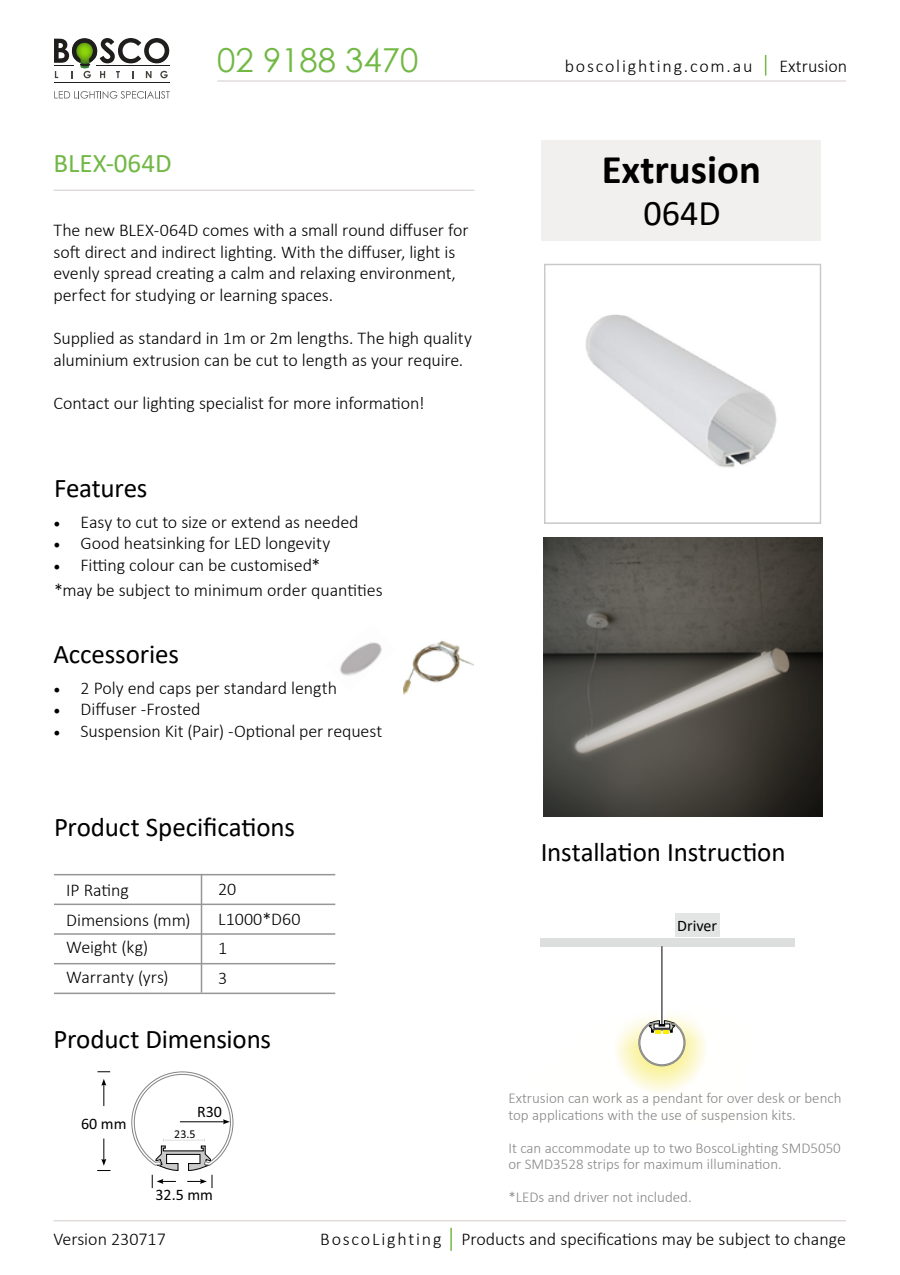
<style>
.page{position:relative;width:900px;height:1275px;background:#fff}
.page>*{position:absolute;margin:0;border:0;box-sizing:border-box;transform-origin:0 0}
.t1{font:700 40.8px "Calibri";color:#000}
.t2{font:36.15px "Calibri";color:#000}
.t3{font:33px "Century Gothic";color:#72b845}
.t4{font:27px "Calibri";letter-spacing:-.005em;color:#000}
.t5{font:27px "Calibri";color:#72b845}
.t6{font:300 18px/21.6px "Calibri";letter-spacing:-.005em;color:#000}
.t7{font:300 18px "Calibri";letter-spacing:.1em;color:#000}
.t8{font:16.05px "Calibri";color:#000}
.t9{font:300 15px/16.5px "Calibri";color:#878787}
.t10{font:12px "Calibri";color:#000}
.s1{font-family:"Minion Pro";font-weight:400}
</style>
<div class="page">
<div style="left:541px;top:140px;width:280px;height:100px;background:#f2efef"></div>
<hr style="left:54px;top:82px;width:115px;height:1px;background:#1f1e1c">
<svg style="left:54px;top:38px;width:115px;height:40px"></svg>
<svg style="left:54px;top:91px;width:116px;height:8px"></svg>
<svg style="left:765px;top:55px;width:1px;height:21px"></svg>
<hr style="left:217px;top:81px;width:629px;height:1px;background:#d3cac9">
<hr style="left:54px;top:1221px;width:792px;height:1px;background:#d3cac9">
<hr style="left:450px;top:1228px;width:2px;height:23px;background:#72b845">
<hr style="left:54px;top:904px;width:281px;height:1px;background:#979696">
<hr style="left:54px;top:933px;width:281px;height:2px;background:#979696">
<hr style="left:54px;top:963px;width:281px;height:1px;background:#979696">
<hr style="left:54px;top:993px;width:281px;height:1px;background:#979696">
<hr style="left:54px;top:874px;width:281px;height:1px;background:#979696">
<hr style="left:201px;top:874px;width:1px;height:119px;background:#979696">
<hr style="left:54px;top:190px;width:421px;height:1px;background:#d3cac9">
<img style="left:585px;top:314px;width:192px;height:154px">
<div style="left:544px;top:264px;width:277px;height:260px;border:2px solid #c8cac9"></div>
<div style="left:540px;top:938px;width:255px;height:8px;background:#dddede"></div>
<hr style="left:662px;top:946px;width:1px;height:79px;background:#000">
<svg style="left:616px;top:976px;width:90px;height:117px"></svg>
<div style="left:675px;top:913px;width:45px;height:24px;background:#e3e4e4"></div>
<svg style="left:97px;top:1072px;width:13px;height:1px"></svg>
<svg style="left:101px;top:1079px;width:5px;height:27px"></svg>
<svg style="left:97px;top:1139px;width:14px;height:32px"></svg>
<svg style="left:131px;top:1071px;width:103px;height:117px"></svg>
<img style="left:404px;top:641px;width:69px;height:54px">
<img style="left:340px;top:642px;width:42px;height:34px">
<img style="left:544px;top:537px;width:279px;height:279px">
<h3 class="t5" style="left:54px;top:144px;width:120px">BLEX-064D</h3>
<h3 class="t3" style="left:217px;top:37px;width:203px">02 9188 3470</h3>
<p class="t6" style="left:54px;top:219px;width:417px">The new BLEX-064D comes with a small round diffuser for</p>
<p class="t6" style="left:54px;top:241px;width:404px;text-align:justify">soft direct and indirect lighting. With the diffuser, light is evenly spread creating a calm and relaxing environment, perfect for studying or learning spaces.</p>
<p class="t6" style="left:54px;top:327px;width:420px">Supplied as standard in 1m or 2m lengths. The high quality aluminium extrusion can be cut to length as your require.</p>
<p class="t6" style="left:54px;top:392px;width:373px">Contact our lighting specialist for more information!</p>
<h3 class="t4" style="left:54px;top:469px;width:95px">Features</h3>
<p class="t6" style="left:54px;top:511px;width:307px"><span class="s1">•</span> Easy to cut to size or extend as needed</p>
<p class="t6" style="left:54px;top:532px;width:278px"><span class="s1">•</span> Good heatsinking for LED longevity</p>
<p class="t6" style="left:54px;top:554px;width:268px"><span class="s1">•</span> Fitting colour can be customised*</p>
<p class="t6" style="left:54px;top:579px;width:330px">*may be subject to minimum order quantities</p>
<h3 class="t4" style="left:54px;top:635px;width:127px">Accessories</h3>
<p class="t6" style="left:54px;top:677px;width:285px"><span class="s1">•</span> 2 Poly end caps per standard length</p>
<p class="t6" style="left:54px;top:698px;width:149px"><span class="s1">•</span> Diffuser -Frosted</p>
<p class="t6" style="left:54px;top:720px;width:330px"><span class="s1">•</span> Suspension Kit (Pair) -Optional per request</p>
<h3 class="t4" style="left:54px;top:809px;width:243px">Product Specifications</h3>
<p class="t6" style="left:66px;top:875px;width:126px;line-height:29.8px">IP Rating<br>Dimensions (mm)</p>
<p class="t6" style="left:66px;top:932px;width:104px;line-height:29.8px">Weight (kg)<br>Warranty (yrs)</p>
<p class="t6" style="left:218px;top:874px;width:84px;line-height:30.3px">20<br>L1000*D60</p>
<p class="t6" style="left:218px;top:933px;width:11px;line-height:30.3px">1<br>3</p>
<h3 class="t4" style="left:54px;top:1020px;width:219px">Product Dimensions</h3>
<p class="t8" style="left:81px;top:1112px;width:47px">60 mm</p>
<p class="t8" style="left:197px;top:1100px;width:26px">R30</p>
<p class="t10" style="left:174px;top:1126px;width:23px">23.5</p>
<p class="t8" style="left:155px;top:1184px;width:59px">32.5 mm</p>
<p class="t7" style="left:565px;top:55px;width:189px">boscolighting.com.au</p>
<p class="t6" style="left:780px;top:55px;width:69px">Extrusion</p>
<h1 class="t1" style="left:602px;top:141px;width:161px">Extrusion</h1>
<h2 class="t2" style="left:643px;top:188px;width:79px">064D</h2>
<h3 class="t4" style="left:541px;top:834px;width:246px">Installation Instruction</h3>
<p class="t8" style="left:677px;top:914px;width:41px">Driver</p>
<p class="t9" style="left:508px;top:1090px;width:335px">Extrusion can work as a pendant for over desk or bench top applications with the use of suspension kits.</p>
<p class="t9" style="left:508px;top:1140px;width:334px">It can accommodate up to two BoscoLighting SMD5050 or SMD3528 strips for maximum illumination.</p>
<p class="t9" style="left:508px;top:1189px;width:185px">*LEDs and driver not included.</p>
<p class="t6" style="left:54px;top:1228px;width:114px">Version 230717</p>
<p class="t6" style="left:320px;top:1228px;width:527px">BoscoLighting Products and specifications may be subject to change</p>
</div>
